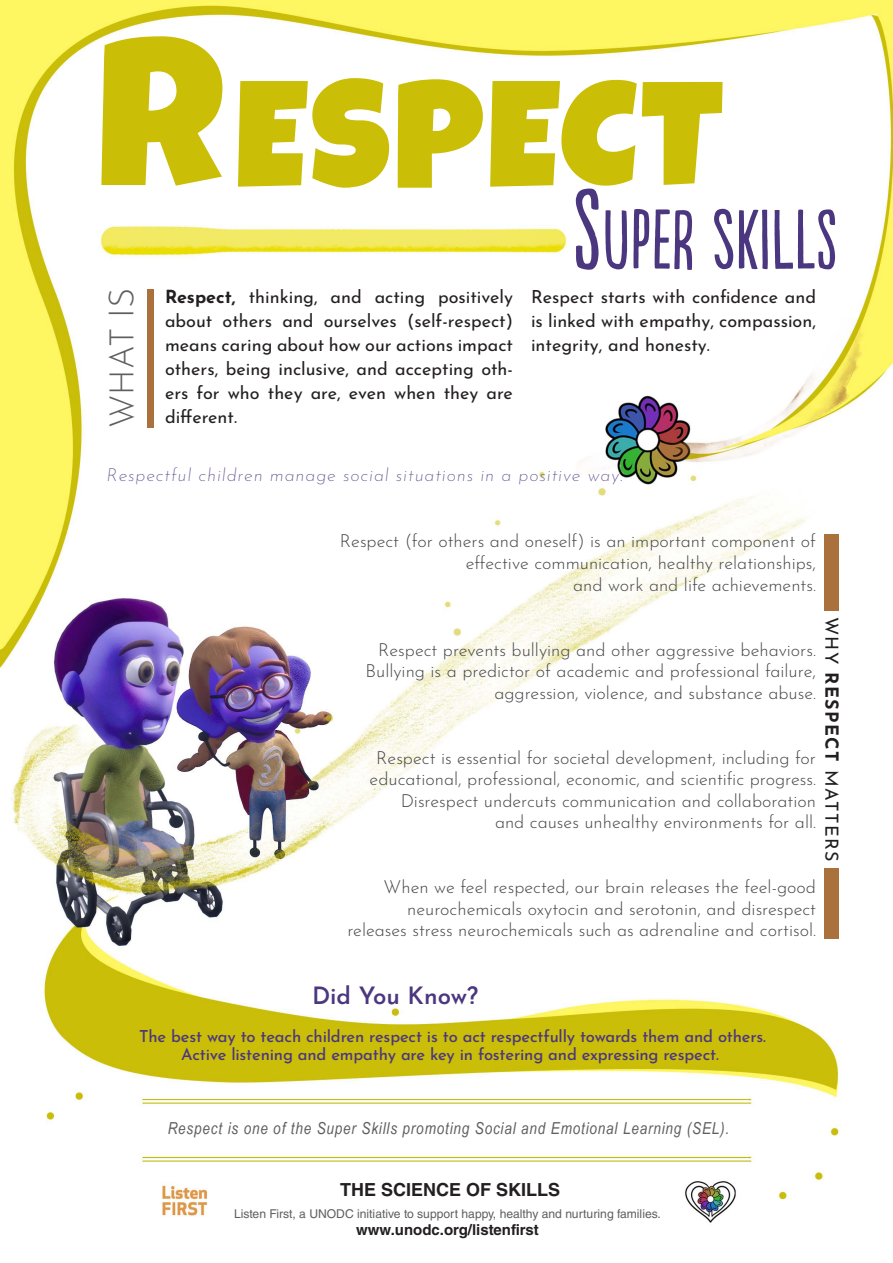
<style>
.page{position:relative;width:893px;height:1263px;background:#fff}
.page>*{position:absolute;margin:0;border:0;box-sizing:border-box;transform-origin:0 0}
.t1{font:150px "Luckiest Guy";letter-spacing:.025em;color:#cabe06}
.t2{font:78.75px "Populaire";letter-spacing:.01em;color:#4b377f}
.t3{font:300 33.6px "Josefin Sans";color:#5f5f5f}
.t4{font:600 24px "Josefin Sans";color:#4b377f}
.t5{font:300 18px/21.6px "Josefin Sans";color:#454647;text-align:right}
.t6{font:18px/24px "Josefin Sans";color:#231f20;text-align:justify}
.t7{font:italic 200 18px "Josefin Sans";letter-spacing:.05em;color:#614f8e}
.t8{font:700 18px "Helvetica LT Std";color:#231f20}
.t9{font:18px "Josefin Sans";letter-spacing:.075em;color:#231f20}
.t10{font:500 16.5px/18px "Josefin Sans";letter-spacing:-.01em;color:#4b377f;text-align:center}
.t11{font:italic 16.5px "Arial Narrow";letter-spacing:.05em;color:#5f5f5f}
.t12{font:700 15px "Helvetica LT Std";color:#231f20}
.t13{font:12.15px "Helvetica LT Std";color:#5f5f5f}
.s1{font-size:210px}
.s2{font-size:106.65px}
.s3{font-size:34.65px}
.s4{font-weight:700}
</style>
<div class="page">
<img style="left:0;top:0;width:893px;height:1223px">
<div style="left:147px;top:289px;width:7px;height:139px;background:#aa713c"></div>
<div style="left:825px;top:534px;width:14px;height:76px;background:#aa713c"></div>
<div style="left:825px;top:868px;width:14px;height:71px;background:#aa713c"></div>
<h1 class="t1" style="left:97px;top:81px;width:627px"><span class="s1">R</span>ESPECT</h1>
<h2 class="t2" style="left:573px;top:199px;width:266px"><span class="s2">S</span>UPER SKILLS</h2>
<h3 class="t3" style="left:108px;top:428px;width:141px;rotate:-90deg">WHAT <span class="s3">IS</span></h3>
<p class="t6" style="left:165px;top:286px;width:349px"><span class="s4">Respect,</span> thinking, and acting positively about others and ourselves (self-respect) means caring about how our actions impact others, being inclusive, and accepting oth&shy;ers for who they are, even when they are different.</p>
<p class="t6" style="left:531px;top:286px;width:286px">Respect starts with confidence and is linked with empathy, compassion, integrity, and honesty.</p>
<p class="t7" style="left:107px;top:467px;width:518px">Respectful children manage social situations in a positive way.</p>
<p class="t5" style="left:340px;top:532px;width:478px">Respect (for others and oneself) is an important component of effective communication, healthy relationships,<br>and work and life achievements.</p>
<p class="t5" style="left:366px;top:640px;width:452px">Respect prevents bullying and other aggressive behaviors.<br>Bullying is a predictor of academic and professional failure, aggression, violence, and substance abuse.</p>
<p class="t5" style="left:370px;top:748px;width:448px">Respect is essential for societal development, including for educational, professional, economic, and scientific progress.<br>Disrespect undercuts communication and collaboration and causes unhealthy environments for all.</p>
<p class="t5" style="left:347px;top:878px;width:470px">When we feel respected, our brain releases the feel-good neurochemicals oxytocin and serotonin, and disrespect releases stress neurochemicals such as adrenaline and cortisol.</p>
<p class="t9" style="left:839px;top:617px;width:246px;rotate:90deg">WHY <span class="s4">RESPECT</span> MATTERS</p>
<h3 class="t4" style="left:312px;top:985px;width:168px">Did You Know?</h3>
<p class="t10" style="left:139px;top:1028px;width:628px">The best way to teach children respect is to act respectfully towards them and others.<br>Active listening and empathy are key in fostering and expressing respect.</p>
<p class="t11" style="left:168px;top:1119px;width:563px">Respect is one of the Super Skills promoting Social and Emotional Learning (SEL).</p>
<p class="t8" style="left:340px;top:1179px;width:222px">THE SCIENCE OF SKILLS</p>
<p class="t13" style="left:234px;top:1206px;width:428px">Listen First, a UNODC initiative to support happy, healthy and nurturing families.</p>
<p class="t12" style="left:356px;top:1221px;width:184px">www.unodc.org/listenfirst</p>
</div>
